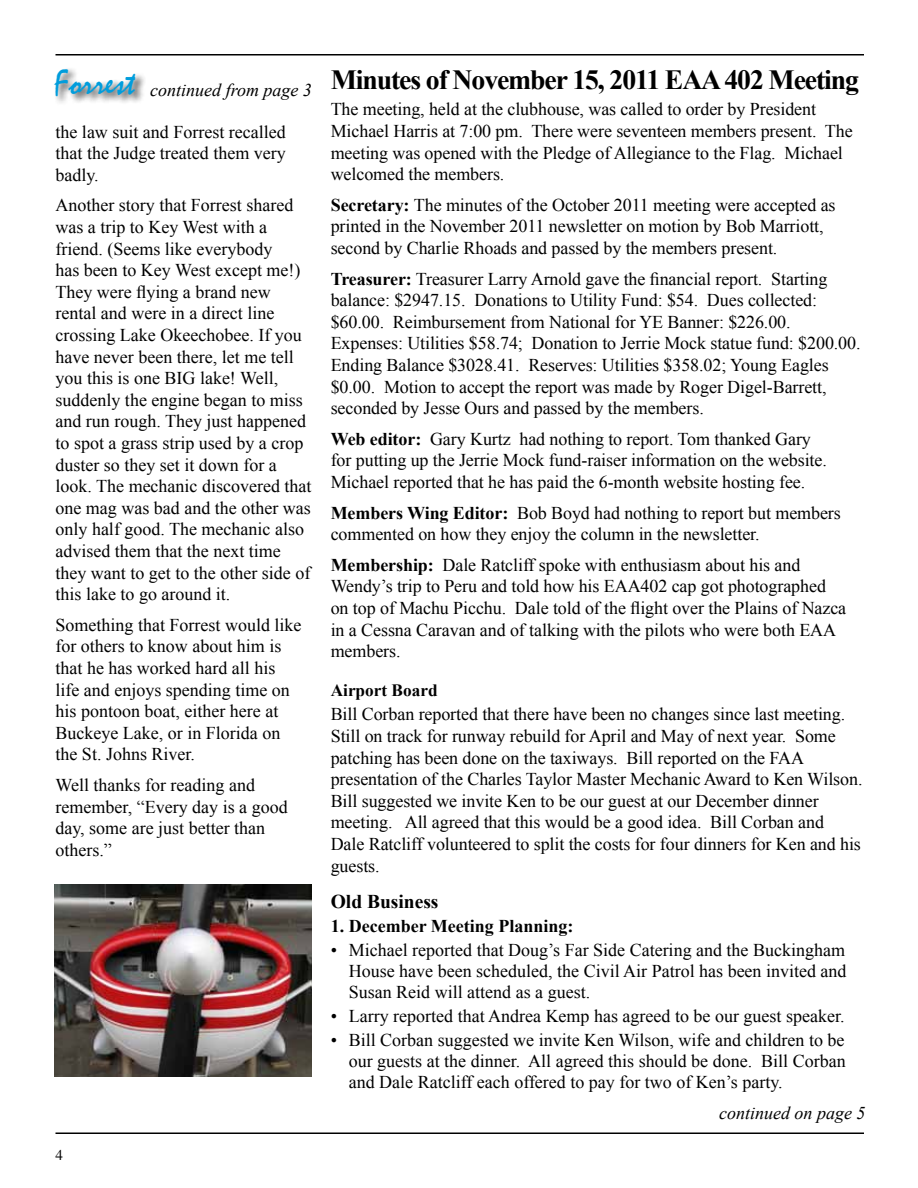
<style>
.page{position:relative;width:918px;height:1188px;background:#fff}
.page>*{position:absolute;margin:0;border:0;box-sizing:border-box;transform-origin:0 0}
.t1{font:36px "Mistral";color:#009ddc}
.t2{font:700 27.75px "Times New Roman";letter-spacing:-.04em;color:#000}
.t3{font:700 19.5px "Times New Roman";color:#000}
.t4{font:18px/21.6px "Times New Roman";letter-spacing:-.005em;color:#000}
.t5{font:700 18px "Times New Roman";color:#000}
.t6{font:italic 18px "Times New Roman";color:#000}
.t7{font:700 17.25px "Times New Roman";color:#000}
.t8{font:15px "Times";color:#000}
.s1{font-weight:700}
</style>
<div class="page">
<hr style="left:56px;top:1132px;width:808px;height:2px;background:#000">
<hr style="left:56px;top:54px;width:808px;height:2px;background:#000">
<img style="left:55px;top:884px;width:256px;height:193px">
<div style="left:52px;top:67px;width:94px;height:40px;background:#000;opacity:.75"></div>
<h1 class="t1" style="left:54px;top:62px;width:82px">Forrest</h1>
<h2 class="t2" style="left:150px;top:64px;width:710px"><sub>continued</sub> <sub>from</sub> <sub>page</sub> <sub>3</sub> Minutes of November 15, 2011 EAA 402 Meeting</h2>
<p class="t4" style="left:331px;top:98px;width:524px">The meeting, held at the clubhouse, was called to order by President Michael Harris at 7:00 pm. There were seventeen members present. The meeting was opened with the Pledge of Allegiance to the Flag. Michael welcomed the members.</p>
<p class="t4" style="left:331px;top:194px;width:506px"><span class="s1">Secretary:</span> The minutes of the October 2011 meeting were accepted as printed in the November 2011 newsletter on motion by Bob Marriott, second by Charlie Rhoads and passed by the members present.</p>
<p class="t4" style="left:331px;top:268px;width:531px"><span class="s1">Treasurer:</span> Treasurer Larry Arnold gave the financial report. Starting balance: $2947.15. Donations to Utility Fund: $54. Dues collected: $60.00. Reimbursement from National for YE Banner: $226.00.<br>Expenses: Utilities $58.74; Donation to Jerrie Mock statue fund: $200.00.<br>Ending Balance $3028.41. Reserves: Utilities $358.02; Young Eagles $0.00. Motion to accept the report was made by Roger Digel-Barrett, seconded by Jesse Ours and passed by the members.</p>
<p class="t4" style="left:331px;top:428px;width:498px"><span class="s1">Web editor:</span> Gary Kurtz had nothing to report. Tom thanked Gary for putting up the Jerrie Mock fund-raiser information on the website.<br>Michael reported that he has paid the 6-month website hosting fee.</p>
<p class="t4" style="left:331px;top:502px;width:512px"><span class="s1">Members Wing Editor:</span> Bob Boyd had nothing to report but members commented on how they enjoy the column in the newsletter.</p>
<p class="t4" style="left:331px;top:554px;width:517px"><span class="s1">Membership:</span> Dale Ratcliff spoke with enthusiasm about his and Wendy’s trip to Peru and told how his EAA402 cap got photographed on top of Machu Picchu. Dale told of the flight over the Plains of Nazca in a Cessna Caravan and of talking with the pilots who were both EAA members.</p>
<p class="t7" style="left:331px;top:680px;width:108px">Airport Board</p>
<p class="t4" style="left:331px;top:703px;width:533px">Bill Corban reported that there have been no changes since last meeting.<br>Still on track for runway rebuild for April and May of next year. Some patching has been done on the taxiways. Bill reported on the FAA presentation of the Charles Taylor Master Mechanic Award to Ken Wilson.<br>Bill suggested we invite Ken to be our guest at our December dinner meeting. All agreed that this would be a good idea. Bill Corban and<br>Dale Ratcliff volunteered to split the costs for four dinners for Ken and his guests.</p>
<p class="t3" style="left:331px;top:890px;width:109px">Old Business</p>
<p class="t5" style="left:331px;top:915px;width:244px">1. December Meeting Planning:</p>
<p class="t4" style="left:349px;top:939px;width:499px;line-height:21px;text-align:justify;text-indent:-18px">• Michael reported that Doug’s Far Side Catering and the Buckingham House have been scheduled, the Civil Air Patrol has been invited and Susan Reid will attend as a guest.</p>
<p class="t4" style="left:331px;top:1005px;width:515px">• Larry reported that Andrea Kemp has agreed to be our guest speaker.</p>
<p class="t4" style="left:349px;top:1029px;width:498px;line-height:21px;text-align:justify;text-indent:-18px">• Bill Corban suggested we invite Ken Wilson, wife and children to be our guests at the dinner. All agreed this should be done. Bill Corban and Dale Ratcliff each offered to pay for two of Ken’s party.</p>
<p class="t6" style="left:719px;top:1102px;width:148px">continued on page 5</p>
<p class="t4" style="left:56px;top:121px;width:232px;text-align:justify">the law suit and Forrest recalled that the Judge treated them very badly.</p>
<p class="t4" style="left:56px;top:194px;width:258px">Another story that Forrest shared was a trip to Key West with a friend. (Seems like everybody<br>has been to Key West except me!)<br>They were flying a brand new rental and were in a direct line crossing Lake Okeechobee. If you have never been there, let me tell you this is one BIG lake! Well, suddenly the engine began to miss and run rough. They just happened to spot a grass strip used by a crop duster so they set it down for a look. The mechanic discovered that one mag was bad and the other was only half good. The mechanic also advised them that the next time they want to get to the other side of this lake to go around it.</p>
<p class="t4" style="left:56px;top:614px;width:248px">Something that Forrest would like for others to know about him is that he has worked hard all his life and enjoys spending time on his pontoon boat, either here at<br>Buckeye Lake, or in Florida on the St. Johns River.</p>
<p class="t4" style="left:56px;top:774px;width:234px">Well thanks for reading and remember, “Every day is a good day, some are just better than others.”</p>
<p class="t8" style="left:56px;top:1146px;width:9px">4</p>
</div>
